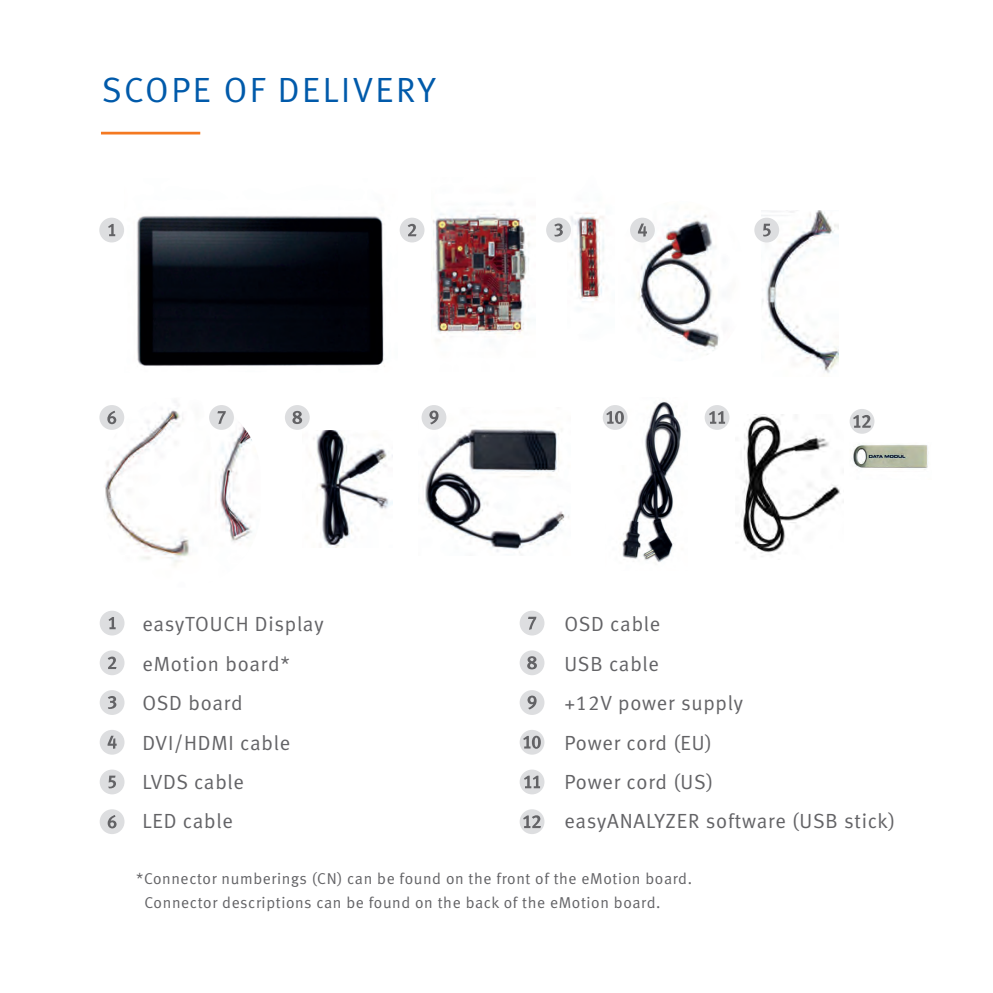
<style>
.page{position:relative;width:993px;height:993px;background:#fff}
.page>*{position:absolute;margin:0;border:0;box-sizing:border-box;transform-origin:0 0}
.t1{font:35px "Meta Normal LF";letter-spacing:.075em;color:#015aaa}
.t2{font:20.47px "Meta Normal LF";letter-spacing:.04em;color:#636366}
.t3{font:15.75px/24.5px "Meta Normal LF";letter-spacing:.04em;color:#636366}
</style>
<div class="page">
<div style="left:100px;top:610px;width:24px;height:25px;background:#dddee0;border-radius:50%"></div>
<svg style="left:108px;top:617px;width:8px;height:12px"></svg>
<div style="left:100px;top:769px;width:24px;height:25px;background:#dddee0;border-radius:50%"></div>
<svg style="left:108px;top:775px;width:8px;height:13px"></svg>
<div style="left:100px;top:650px;width:24px;height:25px;background:#dddee0;border-radius:50%"></div>
<svg style="left:108px;top:656px;width:8px;height:12px"></svg>
<div style="left:100px;top:809px;width:24px;height:24px;background:#dddee0;border-radius:50%"></div>
<svg style="left:108px;top:815px;width:8px;height:13px"></svg>
<div style="left:100px;top:690px;width:24px;height:24px;background:#dddee0;border-radius:50%"></div>
<svg style="left:108px;top:696px;width:8px;height:12px"></svg>
<div style="left:519px;top:610px;width:25px;height:25px;background:#dddee0;border-radius:50%"></div>
<svg style="left:528px;top:616px;width:8px;height:13px"></svg>
<div style="left:100px;top:729px;width:24px;height:25px;background:#dddee0;border-radius:50%"></div>
<svg style="left:107px;top:735px;width:10px;height:13px"></svg>
<div style="left:519px;top:650px;width:25px;height:25px;background:#dddee0;border-radius:50%"></div>
<svg style="left:527px;top:656px;width:9px;height:13px"></svg>
<div style="left:519px;top:690px;width:25px;height:24px;background:#dddee0;border-radius:50%"></div>
<svg style="left:527px;top:695px;width:9px;height:14px"></svg>
<div style="left:519px;top:769px;width:25px;height:25px;background:#dddee0;border-radius:50%"></div>
<svg style="left:524px;top:775px;width:16px;height:13px"></svg>
<div style="left:519px;top:729px;width:25px;height:25px;background:#dddee0;border-radius:50%"></div>
<svg style="left:523px;top:735px;width:17px;height:13px"></svg>
<svg style="left:519px;top:809px;width:25px;height:24px"></svg>
<svg style="left:523px;top:815px;width:17px;height:12px"></svg>
<img style="left:761px;top:211px;width:76px;height:162px">
<img style="left:741px;top:416px;width:100px;height:138px">
<img style="left:618px;top:401px;width:63px;height:161px">
<img style="left:422px;top:407px;width:147px;height:148px">
<img style="left:310px;top:430px;width:82px;height:117px">
<img style="left:137px;top:215px;width:247px;height:151px">
<img style="left:103px;top:397px;width:157px;height:190px;border-radius:78px">
<img style="left:433px;top:213px;width:97px;height:128px">
<img style="left:567px;top:212px;width:37px;height:90px">
<div style="left:99px;top:217px;width:25px;height:25px;background:#dddee0;border-radius:50%"></div>
<svg style="left:108px;top:224px;width:7px;height:12px"></svg>
<div style="left:399px;top:217px;width:25px;height:25px;background:#dddee0;border-radius:50%"></div>
<svg style="left:407px;top:224px;width:9px;height:12px"></svg>
<div style="left:546px;top:217px;width:24px;height:25px;background:#dddee0;border-radius:50%"></div>
<svg style="left:554px;top:223px;width:8px;height:13px"></svg>
<div style="left:754px;top:217px;width:24px;height:25px;background:#dddee0;border-radius:50%"></div>
<svg style="left:763px;top:224px;width:7px;height:12px"></svg>
<div style="left:99px;top:405px;width:25px;height:25px;background:#dddee0;border-radius:50%"></div>
<svg style="left:107px;top:410px;width:9px;height:14px"></svg>
<div style="left:209px;top:405px;width:25px;height:25px;background:#dddee0;border-radius:50%"></div>
<svg style="left:217px;top:411px;width:9px;height:13px"></svg>
<img style="left:618px;top:201px;width:124px;height:160px;border-radius:62px">
<div style="left:629px;top:217px;width:25px;height:25px;background:#dddee0;border-radius:50%"></div>
<svg style="left:637px;top:223px;width:9px;height:13px"></svg>
<div style="left:285px;top:405px;width:24px;height:25px;background:#dddee0;border-radius:50%"></div>
<svg style="left:292px;top:411px;width:10px;height:13px"></svg>
<div style="left:421px;top:405px;width:25px;height:25px;background:#dddee0;border-radius:50%"></div>
<svg style="left:429px;top:410px;width:9px;height:14px"></svg>
<div style="left:602px;top:405px;width:25px;height:25px;background:#dddee0;border-radius:50%"></div>
<svg style="left:606px;top:411px;width:17px;height:13px"></svg>
<div style="left:704px;top:405px;width:25px;height:25px;background:#dddee0;border-radius:50%"></div>
<svg style="left:709px;top:411px;width:15px;height:12px"></svg>
<img style="left:851px;top:444px;width:77px;height:26px">
<div style="left:849px;top:409px;width:25px;height:24px;background:#dddee0;border-radius:50%"></div>
<svg style="left:853px;top:415px;width:17px;height:12px"></svg>
<hr style="left:101px;top:132px;width:99px;height:2px;background:#f47921">
<p class="t1" style="left:102px;top:70px;width:335px">SCOPE OF DELIVERY</p>
<p class="t2" style="left:142px;top:612px;width:182px">easyTOUCH Display</p>
<p class="t2" style="left:142px;top:651px;width:149px">eMotion board*</p>
<p class="t2" style="left:142px;top:691px;width:102px">OSD board</p>
<p class="t2" style="left:142px;top:730px;width:149px">DVI/HDMI cable</p>
<p class="t2" style="left:142px;top:769px;width:103px">LVDS cable</p>
<p class="t2" style="left:142px;top:809px;width:92px">LED cable</p>
<p class="t2" style="left:564px;top:612px;width:97px">OSD cable</p>
<p class="t2" style="left:564px;top:651px;width:96px">USB cable</p>
<p class="t2" style="left:564px;top:691px;width:180px">+12V power supply</p>
<p class="t2" style="left:564px;top:730px;width:149px">Power cord (EU)</p>
<p class="t2" style="left:564px;top:769px;width:150px">Power cord (US)</p>
<p class="t2" style="left:564px;top:809px;width:332px">easyANALYZER software (USB stick)</p>
<p class="t3" style="left:144px;top:865px;width:549px;text-indent:-9px">*Connector numberings (CN) can be found on the front of the eMotion board.<br>Connector descriptions can be found on the back of the eMotion board.</p>
</div>
